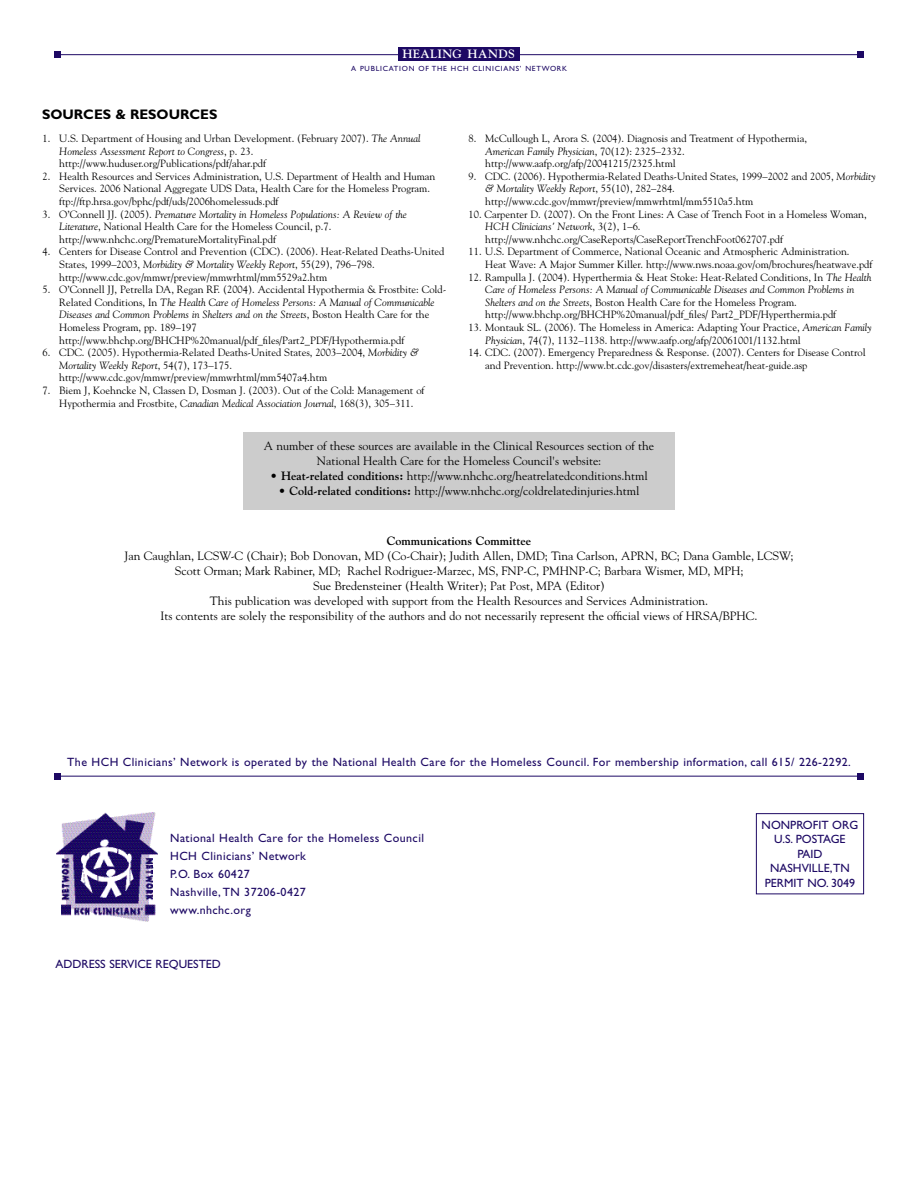
<style>
.page{position:relative;width:918px;height:1188px;background:#fff}
.page>*{position:absolute;margin:0;border:0;box-sizing:border-box;transform-origin:0 0}
.t1{font:700 13.8px "Gill Sans";color:#000}
.t2{font:12px/15px "Goudy";color:#000;text-align:center}
.t3{font:12px/18px "Gill Sans";letter-spacing:.035em;color:#1d0964}
.t4{font:12px/14.4px "Gill Sans";color:#1d0964;text-align:center}
.t5{font:700 12px "Goudy";color:#000}
.t6{font:700 12px "Goudy";letter-spacing:.03em;color:#fff}
.t7{font:10.5px/12.6px "Goudy";color:#000}
.t8{font:7.5px "Gill Sans";letter-spacing:.1em;color:#1d0964}
.s1{font-style:italic}
.s2{font-weight:700}
</style>
<div class="page">
<div style="left:243px;top:433px;width:432px;height:77px;background:#ccc"></div>
<hr style="left:54px;top:776px;width:810px;height:1px;background:#1d0964">
<div style="left:857px;top:773px;width:7px;height:7px;background:#1d0964"></div>
<div style="left:54px;top:773px;width:7px;height:7px;background:#1d0964"></div>
<hr style="left:54px;top:54px;width:810px;height:1px;background:#1d0964">
<div style="left:857px;top:51px;width:7px;height:7px;background:#1d0964"></div>
<div style="left:54px;top:51px;width:7px;height:7px;background:#1d0964"></div>
<img style="left:56px;top:813px;width:102px;height:109px">
<div style="left:398px;top:47px;width:122px;height:14px;background:#1d0964"></div>
<div style="left:756px;top:813px;width:108px;height:81px;border:1px solid #1d0964"></div>
<h1 class="t1" style="left:42px;top:109px;width:177px">SOURCES &amp; RESOURCES</h1>
<p class="t6" style="left:403px;top:47px;width:114px">HEALING HANDS</p>
<p class="t8" style="left:351px;top:65px;width:217px">A PUBLICATION OF THE HCH CLINICIANS’ NETWORK</p>
<p class="t7" style="left:59px;top:132px;width:363px;text-indent:-17px">1. U.S. Department of Housing and Urban Development. (February 2007). <span class="s1">The Annual<br>Homeless Assessment Report to Congress</span>, p. 23. http://www.huduser.org/Publications/pdf/ahar.pdf</p>
<p class="t7" style="left:59px;top:170px;width:378px;text-indent:-17px">2. Health Resources and Services Administration, U.S. Department of Health and Human<br>Services. 2006 National Aggregate UDS Data, Health Care for the Homeless Program. ftp://ftp.hrsa.gov/bphc/pdf/uds/2006homelessuds.pdf</p>
<p class="t7" style="left:59px;top:208px;width:349px;text-indent:-17px">3. O’Connell JJ. (2005). <span class="s1">Premature Mortality in Homeless Populations: A Review of the<br>Literature</span>, National Health Care for the Homeless Council, p.7. http://www.nhchc.org/PrematureMortalityFinal.pdf</p>
<p class="t7" style="left:59px;top:245px;width:387px;text-indent:-17px">4. Centers for Disease Control and Prevention (CDC). (2006). Heat-Related Deaths-United<br>States, 1999–2003, <span class="s1">Morbidity &amp; Mortality Weekly Report</span>, 55(29), 796–798. http://www.cdc.gov/mmwr/preview/mmwrhtml/mm5529a2.htm</p>
<p class="t7" style="left:59px;top:283px;width:389px;text-indent:-17px">5. O’Connell JJ, Petrella DA, Regan RF. (2004). Accidental Hypothermia &amp; Frostbite: Cold-Related Conditions, In <span class="s1">The Health Care of Homeless Persons: A Manual of Communicable Diseases and Common Problems in Shelters and on the Streets</span>, Boston Health Care for the Homeless Program, pp. 189–197 http://www.bhchp.org/BHCHP%20manual/pdf_files/Part2_PDF/Hypothermia.pdf</p>
<p class="t7" style="left:59px;top:346px;width:361px;text-indent:-17px">6. CDC. (2005). Hypothermia-Related Deaths-United States, 2003–2004, <span class="s1">Morbidity &amp;<br>Mortality Weekly Report</span>, 54(7), 173–175. http://www.cdc.gov/mmwr/preview/mmwrhtml/mm5407a4.htm</p>
<p class="t7" style="left:43px;top:384px;width:384px;text-align:center">7. Biem J, Koehncke N, Classen D, Dosman J. (2003). Out of the Cold: Management of<br>Hypothermia and Frostbite, <span class="s1">Canadian Medical Association Journal</span>, 168(3), 305–311.</p>
<p class="t7" style="left:485px;top:132px;width:323px;text-indent:-17px">8. McCullough L, Arora S. (2004). Diagnosis and Treatment of Hypothermia,<br><span class="s1">American Family Physician</span>, 70(12): 2325–2332. http://www.aafp.org/afp/20041215/2325.html</p>
<p class="t7" style="left:485px;top:170px;width:392px;text-indent:-17px">9. CDC. (2006). Hypothermia-Related Deaths-United States, 1999–2002 and 2005, <span class="s1">Morbidity &amp; Mortality Weekly Report</span>, 55(10), 282–284. http://www.cdc.gov/mmwr/preview/mmwrhtml/mm5510a5.htm</p>
<p class="t7" style="left:485px;top:208px;width:383px;text-indent:-17px">10. Carpenter D. (2007). On the Front Lines: A Case of Trench Foot in a Homeless Woman,<br><span class="s1">HCH Clinicians' Network</span>, 3(2), 1–6. http://www.nhchc.org/CaseReports/CaseReportTrenchFoot062707.pdf</p>
<p class="t7" style="left:485px;top:245px;width:389px;text-indent:-17px">11. U.S. Department of Commerce, National Oceanic and Atmospheric Administration.<br>Heat Wave: A Major Summer Killer. http://www.nws.noaa.gov/om/brochures/heatwave.pdf</p>
<p class="t7" style="left:485px;top:271px;width:388px;text-indent:-17px">12. Rampulla J. (2004). Hyperthermia &amp; Heat Stoke: Heat-Related Conditions, In <span class="s1">The Health Care of Homeless Persons: A Manual of Communicable Diseases and Common Problems in Shelters and on the Streets</span>, Boston Health Care for the Homeless Program. http://www.bhchp.org/BHCHP%20manual/pdf_files/ Part2_PDF/Hyperthermia.pdf</p>
<p class="t7" style="left:485px;top:321px;width:388px;text-indent:-17px">13. Montauk SL. (2006). The Homeless in America: Adapting Your Practice, <span class="s1">American Family<br>Physician</span>, 74(7), 1132–1138. http://www.aafp.org/afp/20061001/1132.html</p>
<p class="t7" style="left:485px;top:346px;width:382px;text-indent:-17px">14. CDC. (2007). Emergency Preparedness &amp; Response. (2007). Centers for Disease Control and Prevention. http://www.bt.cdc.gov/disasters/extremeheat/heat-guide.asp</p>
<p class="t2" style="left:264px;top:439px;width:392px">A number of these sources are available in the Clinical Resources section of the<br>National Health Care for the Homeless Council's website:</p>
<p class="t2" style="left:270px;top:469px;width:379px"><span class="s2">• Heat-related conditions:</span> http://www.nhchc.org/heatrelatedconditions.html</p>
<p class="t2" style="left:279px;top:484px;width:362px"><span class="s2">• Cold-related conditions:</span> http://www.nhchc.org/coldrelatedinjuries.html</p>
<p class="t5" style="left:387px;top:534px;width:146px">Communications Committee</p>
<p class="t2" style="left:125px;top:548px;width:670px">Jan Caughlan, LCSW-C (Chair); Bob Donovan, MD (Co-Chair); Judith Allen, DMD; Tina Carlson, APRN, BC; Dana Gamble, LCSW; Scott Orman; Mark Rabiner, MD; Rachel Rodriguez-Marzec, MS, FNP-C, PMHNP-C; Barbara Wismer, MD, MPH;<br>Sue Bredensteiner (Health Writer); Pat Post, MPA (Editor)<br>This publication was developed with support from the Health Resources and Services Administration.<br>Its contents are solely the responsibility of the authors and do not necessarily represent the official views of HRSA/BPHC.</p>
<p class="t3" style="left:67px;top:755px;width:785px">The HCH Clinicians’ Network is operated by the National Health Care for the Homeless Council. For membership information, call 615/ 226-2292.</p>
<p class="t3" style="left:170px;top:830px;width:255px">National Health Care for the Homeless Council<br>HCH Clinicians’ Network<br>P.O. Box 60427<br>Nashville,TN 37206-0427<br>www.nhchc.org</p>
<p class="t4" style="left:56px;top:958px;width:167px">ADDRESS SERVICE REQUESTED</p>
<p class="t4" style="left:762px;top:819px;width:98px">NONPROFIT ORG<br>U.S. POSTAGE<br>PAID<br>NASHVILLE,TN<br>PERMIT NO. 3049</p>
</div>
